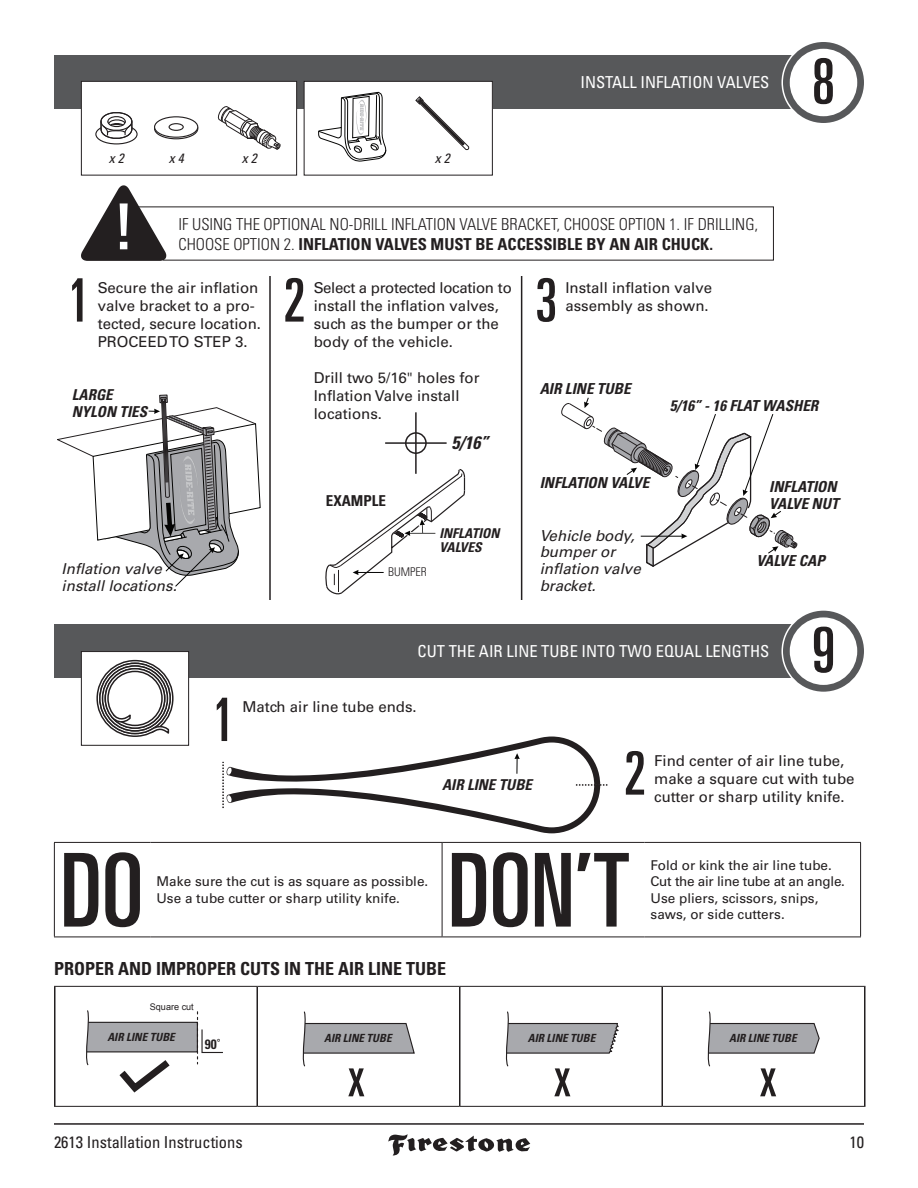
<style>
.page{position:relative;width:918px;height:1188px;background:#fff}
.page>*{position:absolute;margin:0;border:0;box-sizing:border-box;transform-origin:0 0}
.t1{font:ultra-condensed 102px "Univers LT Std";color:#231f20}
.t2{font:ultra-condensed 63px "Univers LT Std";color:#231f20}
.t3{font:ultra-condensed 60px "Univers LT Std";color:#231f20}
.t4{font:700 condensed 18px "Univers LT Std";color:#231f20}
.t5{font:italic 700 condensed 18px "Univers LT Std";color:#231f20}
.t6{font:300 condensed 16.5px/19.8px "Univers LT Std";color:#231f20}
.t7{font:condensed 16.5px "Univers LT Std";color:#fff}
.t8{font:condensed 16.5px "Univers LT Std";color:#231f20}
.t9{font:italic 700 condensed 15.15px/16.6px "Univers LT Std";color:#231f20}
.t10{font:italic 15.15px/16.6px "Univers LT Std";color:#231f20}
.t11{font:15px/18px "Univers LT Std";color:#231f20}
.t12{font:italic 15px/16.5px "Univers LT Std";color:#231f20}
.t13{font:italic 700 condensed 15px/16.5px "Univers LT Std";color:#231f20}
.t14{font:700 condensed 15px "Univers LT Std";color:#231f20}
.t15{font:13.5px "Univers LT Std";color:#231f20}
.t16{font:13.5px "Univers LT Std";letter-spacing:-.02em;color:#231f20}
.t17{font:italic 700 condensed 13.5px/13.5px "Univers LT Std";color:#231f20}
.t18{font:italic condensed 13.5px "Univers LT Std";color:#231f20}
.t19{font:700 condensed 13.5px "Univers LT Std";color:#231f20}
.t20{font:300 condensed 12px "Univers LT Std";color:#231f20}
.t21{font:italic 700 condensed 11.25px "Univers LT Std";color:#231f20}
.t22{font:9.15px "Arial";color:#231f20}
.s1{font-weight:700}
</style>
<div class="page">
<hr style="left:54px;top:1123px;width:810px;height:2px;background:#231f20">
<svg style="left:388px;top:1134px;width:142px;height:22px"></svg>
<hr style="left:269px;top:276px;width:2px;height:324px;background:#231f20">
<hr style="left:521px;top:276px;width:1px;height:324px;background:#231f20">
<div style="left:54px;top:56px;width:783px;height:54px;background:#57585a"></div>
<div style="left:54px;top:624px;width:783px;height:54px;background:#57585a"></div>
<div style="left:782px;top:40px;width:84px;height:84px;border:3px solid #fff;border-radius:50%"></div>
<div style="left:782px;top:609px;width:84px;height:84px;border:3px solid #fff;border-radius:50%"></div>
<div style="left:783px;top:42px;width:81px;height:81px;background:#57585a;border-radius:50%"></div>
<div style="left:783px;top:611px;width:81px;height:81px;background:#57585a;border-radius:50%"></div>
<div style="left:790px;top:49px;width:67px;height:67px;background:#fff;border-radius:50%"></div>
<div style="left:790px;top:617px;width:67px;height:68px;background:#fff;border-radius:50%"></div>
<div style="left:81px;top:81px;width:216px;height:94px;background:#fff"></div>
<div style="left:81px;top:81px;width:216px;height:95px;border:1px solid #231f20"></div>
<div style="left:304px;top:81px;width:188px;height:94px;background:#fff"></div>
<div style="left:304px;top:81px;width:189px;height:95px;border:1px solid #231f20"></div>
<div style="left:154px;top:118px;width:44px;height:21px;border:1px solid #231f20;border-radius:50%"></div>
<div style="left:155px;top:117px;width:43px;height:20px;background:#fff;border-radius:50%"></div>
<div style="left:154px;top:116px;width:44px;height:22px;border:1px solid #231f20;border-radius:50%"></div>
<div style="left:169px;top:123px;width:15px;height:8px;border:1px solid #231f20;border-radius:50%"></div>
<svg style="left:415px;top:96px;width:54px;height:54px"></svg>
<svg style="left:217px;top:106px;width:64px;height:44px"></svg>
<div style="left:95px;top:124px;width:43px;height:20px;border:1px solid #231f20;border-radius:50%"></div>
<svg style="left:100px;top:112px;width:33px;height:29px"></svg>
<svg style="left:318px;top:91px;width:69px;height:71px"></svg>
<div style="left:159px;top:395px;width:9px;height:8px;border:1px solid #231f20"></div>
<svg style="left:57px;top:397px;width:204px;height:190px"></svg>
<svg style="left:325px;top:469px;width:141px;height:126px"></svg>
<svg style="left:561px;top:397px;width:236px;height:170px"></svg>
<hr style="left:54px;top:842px;width:96px;height:1px;background:#231f20">
<hr style="left:54px;top:843px;width:1px;height:94px;background:#231f20">
<hr style="left:150px;top:842px;width:292px;height:1px;background:#231f20">
<hr style="left:54px;top:937px;width:96px;height:1px;background:#231f20">
<hr style="left:150px;top:937px;width:292px;height:1px;background:#231f20">
<hr style="left:442px;top:842px;width:203px;height:1px;background:#231f20">
<hr style="left:442px;top:843px;width:1px;height:94px;background:#231f20">
<hr style="left:645px;top:842px;width:216px;height:1px;background:#231f20">
<hr style="left:860px;top:843px;width:1px;height:94px;background:#231f20">
<hr style="left:442px;top:937px;width:203px;height:1px;background:#231f20">
<hr style="left:645px;top:937px;width:216px;height:1px;background:#231f20">
<hr style="left:54px;top:987px;width:2px;height:119px;background:#231f20">
<hr style="left:256px;top:987px;width:2px;height:119px;background:#231f20">
<hr style="left:459px;top:987px;width:1px;height:119px;background:#231f20">
<hr style="left:662px;top:987px;width:1px;height:119px;background:#231f20">
<hr style="left:864px;top:987px;width:2px;height:119px;background:#231f20">
<hr style="left:54px;top:986px;width:203px;height:1px;background:#231f20">
<hr style="left:257px;top:986px;width:203px;height:1px;background:#231f20">
<hr style="left:460px;top:986px;width:202px;height:1px;background:#231f20">
<hr style="left:662px;top:986px;width:204px;height:1px;background:#231f20">
<hr style="left:54px;top:1106px;width:203px;height:1px;background:#231f20">
<hr style="left:257px;top:1106px;width:203px;height:1px;background:#231f20">
<hr style="left:460px;top:1106px;width:202px;height:1px;background:#231f20">
<hr style="left:662px;top:1106px;width:204px;height:1px;background:#231f20">
<div style="left:86px;top:1022px;width:111px;height:30px;background:#a8a9ad"></div>
<div style="left:86px;top:1022px;width:112px;height:30px;border:1px solid #231f20"></div>
<svg style="left:119px;top:1060px;width:51px;height:33px"></svg>
<svg style="left:86px;top:1010px;width:5px;height:56px"></svg>
<svg style="left:197px;top:1012px;width:26px;height:52px"></svg>
<svg style="left:302px;top:1011px;width:113px;height:85px"></svg>
<svg style="left:505px;top:1011px;width:114px;height:85px"></svg>
<svg style="left:707px;top:1011px;width:113px;height:85px"></svg>
<div style="left:81px;top:652px;width:108px;height:93px;background:#fff"></div>
<svg style="left:96px;top:659px;width:78px;height:78px"></svg>
<div style="left:81px;top:651px;width:108px;height:95px;border:1px solid #231f20"></div>
<svg style="left:222px;top:737px;width:385px;height:96px"></svg>
<svg style="left:81px;top:185px;width:693px;height:76px"></svg>
<div style="left:405px;top:432px;width:22px;height:22px;border:2px solid #231f20;border-radius:50%"></div>
<hr style="left:415px;top:412px;width:2px;height:62px;background:#231f20">
<hr style="left:385px;top:442px;width:62px;height:2px;background:#231f20">
<p class="t18" style="left:109px;top:150px;width:16px">x 2</p>
<p class="t18" style="left:169px;top:150px;width:16px">x 4</p>
<p class="t18" style="left:242px;top:150px;width:16px">x 2</p>
<p class="t18" style="left:435px;top:150px;width:16px">x 2</p>
<p class="t7" style="left:580px;top:72px;width:191px">INSTALL INFLATION VALVES</p>
<p class="t6" style="left:178px;top:214px;width:581px">IF USING THE OPTIONAL NO-DRILL INFLATION VALVE BRACKET, CHOOSE OPTION 1. IF DRILLING,<br>CHOOSE OPTION 2. <span class="s1">INFLATION VALVES MUST BE ACCESSIBLE BY AN AIR CHUCK.</span></p>
<p class="t2" style="left:812px;top:46px;width:25px">8</p>
<p class="t3" style="left:67px;top:266px;width:24px">1</p>
<p class="t11" style="left:98px;top:279px;width:165px">Secure the air inflation valve bracket to a pro&shy;tected, secure location.<br>PROCEED TO STEP 3.</p>
<p class="t3" style="left:283px;top:266px;width:24px">2</p>
<p class="t11" style="left:314px;top:279px;width:200px">Select a protected location to install the inflation valves, such as the bumper or the body of the vehicle.</p>
<p class="t11" style="left:314px;top:369px;width:167px">Drill two 5/16" holes for<br>Inflation Valve install locations.</p>
<p class="t13" style="left:72px;top:387px;width:77px">LARGE<br>NYLON TIES</p>
<p class="t5" style="left:451px;top:432px;width:38px">5/16”</p>
<p class="t14" style="left:326px;top:492px;width:62px">EXAMPLE</p>
<p class="t12" style="left:62px;top:561px;width:117px">Inflation valve install locations.</p>
<p class="t20" style="left:388px;top:565px;width:40px">BUMPER</p>
<p class="t17" style="left:440px;top:527px;width:62px">INFLATION<br>VALVES</p>
<p class="t3" style="left:535px;top:266px;width:24px">3</p>
<p class="t11" style="left:565px;top:279px;width:148px">Install inflation valve assembly as shown.</p>
<p class="t9" style="left:540px;top:381px;width:92px">AIR LINE TUBE</p>
<p class="t9" style="left:670px;top:397px;width:150px">5/16” - 16 FLAT WASHER</p>
<p class="t9" style="left:540px;top:475px;width:111px">INFLATION VALVE</p>
<p class="t10" style="left:540px;top:527px;width:103px">Vehicle body, bumper or inflation valve bracket.</p>
<p class="t9" style="left:769px;top:478px;width:71px">INFLATION<br>VALVE NUT</p>
<p class="t9" style="left:756px;top:553px;width:70px">VALVE CAP</p>
<p class="t7" style="left:418px;top:641px;width:353px">CUT THE AIR LINE TUBE INTO TWO EQUAL LENGTHS</p>
<p class="t3" style="left:212px;top:686px;width:24px">1</p>
<p class="t11" style="left:242px;top:698px;width:176px">Match air line tube ends.</p>
<p class="t2" style="left:812px;top:614px;width:25px">9</p>
<p class="t13" style="left:442px;top:776px;width:91px">AIR LINE TUBE</p>
<p class="t3" style="left:624px;top:739px;width:24px">2</p>
<p class="t11" style="left:654px;top:752px;width:202px">Find center of air line tube, make a square cut with tube cutter or sharp utility knife.</p>
<p class="t1" style="left:60px;top:832px;width:85px">DO</p>
<p class="t15" style="left:156px;top:874px;width:273px">Make sure the cut is as square as possible.</p>
<p class="t15" style="left:156px;top:890px;width:245px">Use a tube cutter or sharp utility knife.</p>
<p class="t1" style="left:448px;top:832px;width:183px">DON’T</p>
<p class="t15" style="left:651px;top:857px;width:183px">Fold or kink the air line tube.</p>
<p class="t16" style="left:651px;top:874px;width:196px">Cut the air line tube at an angle.</p>
<p class="t15" style="left:651px;top:890px;width:169px">Use pliers, scissors, snips,</p>
<p class="t15" style="left:651px;top:906px;width:136px">saws, or side cutters.</p>
<p class="t4" style="left:54px;top:958px;width:394px">PROPER AND IMPROPER CUTS IN THE AIR LINE TUBE</p>
<p class="t22" style="left:150px;top:1001px;width:45px">Square cut</p>
<p class="t21" style="left:107px;top:1030px;width:69px">AIR LINE TUBE</p>
<p class="t21" style="left:324px;top:1031px;width:69px">AIR LINE TUBE</p>
<p class="t21" style="left:528px;top:1031px;width:69px">AIR LINE TUBE</p>
<p class="t21" style="left:729px;top:1031px;width:69px">AIR LINE TUBE</p>
<p class="t19" style="left:205px;top:1036px;width:17px">90˚</p>
<p class="t8" style="left:54px;top:1132px;width:190px">2613 Installation Instructions</p>
<p class="t8" style="left:849px;top:1132px;width:16px">10</p>
</div>
